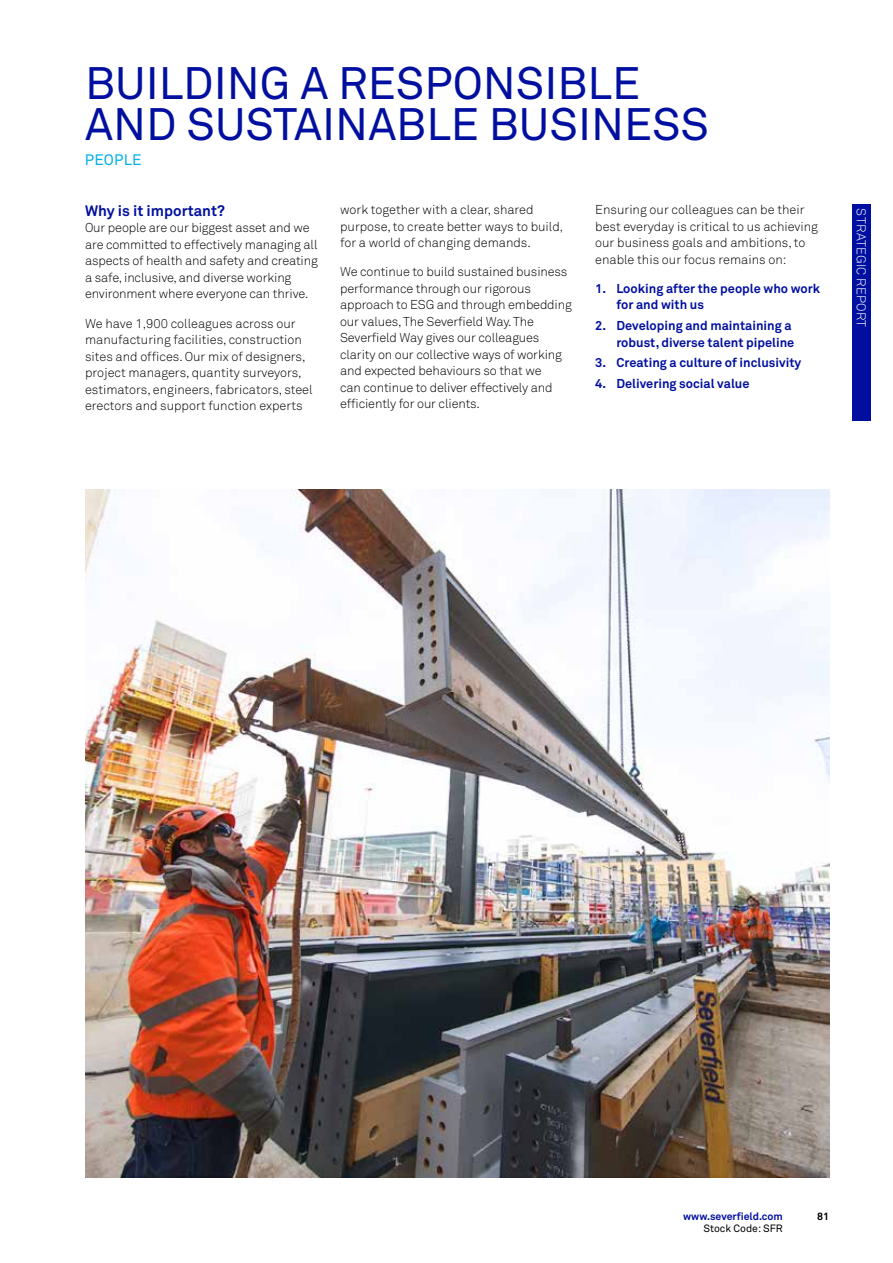
<style>
.page{position:relative;width:893px;height:1263px;background:#fff}
.page>*{position:absolute;margin:0;border:0;box-sizing:border-box;transform-origin:0 0}
.t1{font:45px/40.5px "Akkurat Std";color:#000f9f}
.t2{font:700 15px "Akkurat Std";color:#000f9f}
.t3{font:15px "Akkurat Std";letter-spacing:.01em;color:#00b0e9}
.t4{font:300 12.75px/16.5px "Akkurat Std";letter-spacing:-.01em;color:#000}
.t5{font:700 12.75px/16.5px "Akkurat Std";color:#000f9f}
.t6{font:300 12.75px "Akkurat Std";letter-spacing:.015em;color:#fff}
.t7{font:700 10.5px "Akkurat Std";color:#000f9f}
.t8{font:10.5px "Akkurat Std";color:#000}
.t9{font:700 10.5px "Akkurat Std";color:#000}
</style>
<div class="page">
<div style="left:853px;top:204px;width:18px;height:216px;background:#000f9f"></div>
<img style="left:85px;top:489px;width:744px;height:689px">
<h1 class="t1" style="left:85px;top:63px;width:626px">BUILDING A RESPONSIBLE<br>AND SUSTAINABLE BUSINESS</h1>
<p class="t3" style="left:85px;top:151px;width:58px">PEOPLE</p>
<p class="t2" style="left:85px;top:201px;width:141px">Why is it important?</p>
<p class="t4" style="left:85px;top:220px;width:234px">Our people are our biggest asset and we are committed to effectively managing all aspects of health and safety and creating a safe, inclusive, and diverse working environment where everyone can thrive.</p>
<p class="t4" style="left:85px;top:315px;width:229px">We have 1,900 colleagues across our manufacturing facilities, construction sites and offices. Our mix of designers, project managers, quantity surveyors, estimators, engineers, fabricators, steel erectors and support function experts</p>
<p class="t4" style="left:340px;top:201px;width:225px">work together with a clear, shared purpose, to create better ways to build, for a world of changing demands.</p>
<p class="t4" style="left:340px;top:264px;width:233px">We continue to build sustained business performance through our rigorous approach to ESG and through embedding our values, The Severfield Way. The Severfield Way gives our colleagues clarity on our collective ways of working and expected behaviours so that we<br>can continue to deliver effectively and efficiently for our clients.</p>
<p class="t4" style="left:595px;top:201px;width:224px">Ensuring our colleagues can be their best everyday is critical to us achieving our business goals and ambitions, to enable this our focus remains on:</p>
<p class="t5" style="left:616px;top:280px;width:205px;text-indent:-21px">1. Looking after the people who work for and with us</p>
<p class="t5" style="left:595px;top:317px;width:201px;text-align:right">2. Developing and maintaining a robust, diverse talent pipeline</p>
<p class="t5" style="left:595px;top:354px;width:207px">3. Creating a culture of inclusivity</p>
<p class="t5" style="left:595px;top:375px;width:156px">4. Delivering social value</p>
<p class="t6" style="left:869px;top:208px;width:120px;rotate:90deg">STRATEGIC REPORT</p>
<p class="t7" style="left:683px;top:1210px;width:101px">www.severfield.com</p>
<p class="t9" style="left:817px;top:1210px;width:13px">81</p>
<p class="t8" style="left:703px;top:1222px;width:81px">Stock Code: SFR</p>
</div>
